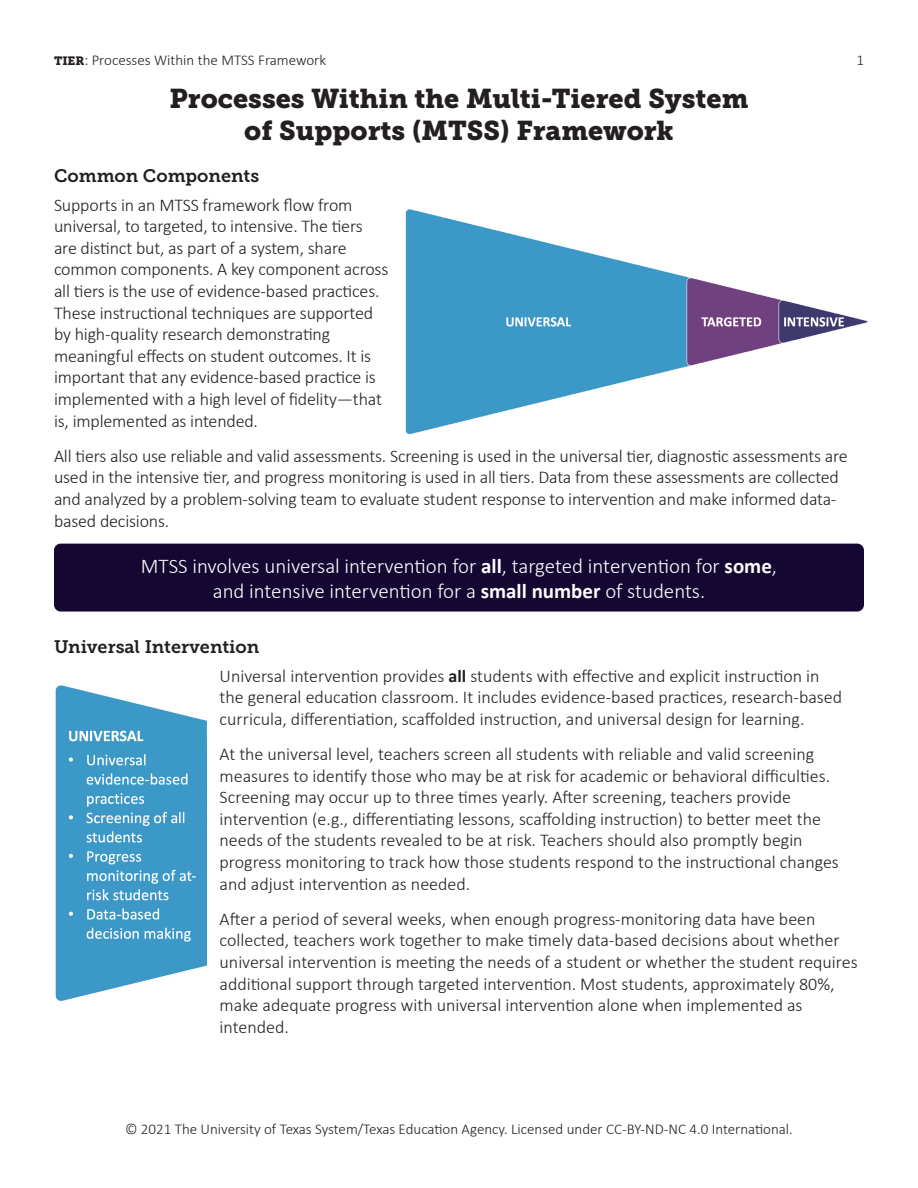
<style>
.page{position:relative;width:918px;height:1188px;background:#fff}
.page>*{position:absolute;margin:0;border:0;box-sizing:border-box;transform-origin:0 0}
.H0{font:27px/32.4px "Museo Slab 900";color:#231f20;text-align:center}
.Callout{font:300 21px/25.2px "Calibri";color:#fff;text-align:center}
.Text{font:300 18px/21.6px "Calibri";letter-spacing:-.01em;color:#231f20}
.t1{font:18px "Museo Slab 700";color:#231f20}
.t2{font:300 15px "Calibri";color:#231f20}
.s1{font-family:"Museo Slab 900";font-weight:400;font-size:12px}
.s2{font-weight:700}
</style>
<div class="page">
<div style="left:54px;top:544px;width:810px;height:68px;background:#140833;border-radius:7px"></div>
<img style="left:405px;top:209px;width:463px;height:225px">
<img style="left:55px;top:685px;width:151px;height:315px">
<p class="t2" style="left:54px;top:51px;width:274px"><span class="s1">TIER</span>: Processes Within the MTSS Framework</p>
<p class="t2" style="left:856px;top:51px;width:9px">1</p>
<p class="H0" style="left:169px;top:83px;width:581px">Processes Within the Multi-Tiered System of Supports (MTSS) Framework</p>
<h1 class="t1" style="left:54px;top:166px;width:207px">Common Components</h1>
<p class="Text" style="left:54px;top:193px;width:336px">Supports in an MTSS framework flow from universal, to targeted, to intensive. The tiers are distinct but, as part of a system, share common components. A key component across all tiers is the use of evidence-based practices.<br>These instructional techniques are supported by high-quality research demonstrating meaningful effects on student outcomes. It is important that any evidence-based practice is implemented with a high level of fidelity—that is, implemented as intended.</p>
<p class="Text" style="left:54px;top:444px;width:795px">All tiers also use reliable and valid assessments. Screening is used in the universal tier, diagnostic assessments are used in the intensive tier, and progress monitoring is used in all tiers. Data from these assessments are collected and analyzed by a problem-solving team to evaluate student response to intervention and make informed data&shy;based decisions.</p>
<p class="Callout" style="left:141px;top:552px;width:638px">MTSS involves universal intervention for <span class="s2">all</span>, targeted intervention for <span class="s2">some</span>, and intensive intervention for a <span class="s2">small number</span> of students.</p>
<h1 class="t1" style="left:54px;top:637px;width:207px">Universal Intervention</h1>
<p class="Text" style="left:220px;top:664px;width:624px">Universal intervention provides <span class="s2">all</span> students with effective and explicit instruction in the general education classroom. It includes evidence-based practices, research-based curricula, differentiation, scaffolded instruction, and universal design for learning.</p>
<p class="Text" style="left:220px;top:742px;width:621px">At the universal level, teachers screen all students with reliable and valid screening measures to identify those who may be at risk for academic or behavioral difficulties.<br>Screening may occur up to three times yearly. After screening, teachers provide intervention (e.g., differentiating lessons, scaffolding instruction) to better meet the needs of the students revealed to be at risk. Teachers should also promptly begin progress monitoring to track how those students respond to the instructional changes and adjust intervention as needed.</p>
<p class="Text" style="left:220px;top:907px;width:640px">After a period of several weeks, when enough progress-monitoring data have been collected, teachers work together to make timely data-based decisions about whether universal intervention is meeting the needs of a student or whether the student requires additional support through targeted intervention. Most students, approximately 80%, make adequate progress with universal intervention alone when implemented as intended.</p>
<p class="t2" style="left:125px;top:1120px;width:669px">© 2021 The University of Texas System/Texas Education Agency. Licensed under CC-BY-ND-NC 4.0 International.</p>
</div>
